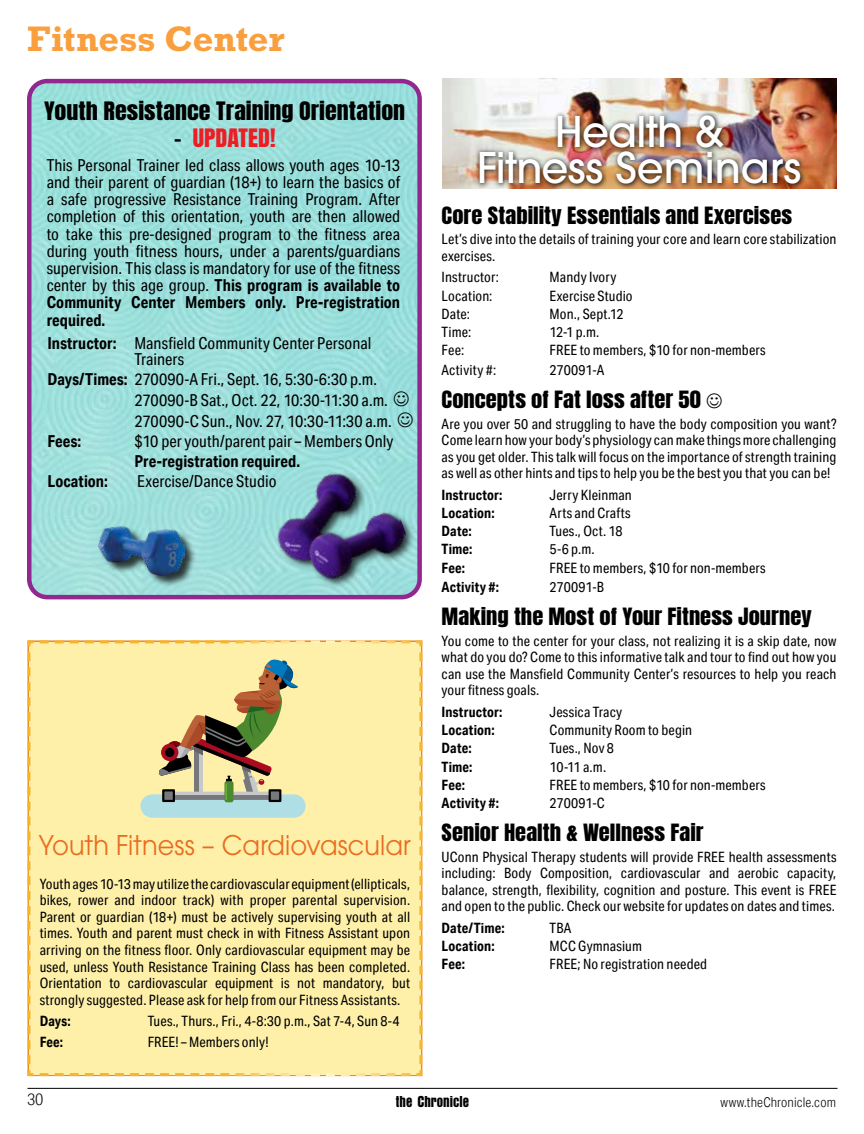
<style>
.page{position:relative;width:864px;height:1134px;background:#fff}
.page>*{position:absolute;margin:0;border:0;box-sizing:border-box;transform-origin:0 0}
.t1{font:500 42px/36px "ITC Avant Garde Pro";letter-spacing:-.01em;color:#fff;text-align:center}
.t2{font:700 36px "Rockwell Std";color:#f99f3d}
.t3{font:27px "ITC Avant Garde Pro";color:#e86d1f;scale:.95 1}
.t4{font:21.6px "Anton";color:#000;scale:1.11 1}
.t5{font:21.6px "Anton";color:#ed1d24;scale:1.11 1}
.t6{font:20.25px "Anton";color:#000;scale:1.11 1}
.t7{font:16.5px/17.2px "Aktiv Grotesk Cd";letter-spacing:.005em;color:#000}
.t8{font:700 16.5px "Aktiv Grotesk Cd";letter-spacing:.005em;color:#000}
.t9{font:16.5px "Anzeigen Gro";color:#000}
.t10{font:300 16.5px "Aktiv Grotesk Cd";color:#000}
.t11{font:14.25px/16.5px "Aktiv Grotesk Cd";letter-spacing:.01em;color:#000;text-align:justify}
.t12{font:700 14.25px "Aktiv Grotesk Cd";letter-spacing:.01em;color:#000}
.t13{font:300 13.5px "Aktiv Grotesk Cd";letter-spacing:.01em;color:#000}
.s1{color:#000}
.s2{font-weight:700}
</style>
<div class="page">
<hr style="left:27px;top:1088px;width:810px;height:1px;background:#000">
<img style="left:32px;top:84px;width:385px;height:510px">
<div style="left:27px;top:79px;width:395px;height:520px;border:4px solid #92278f;border-radius:18px"></div>
<div style="left:99px;top:527px;width:97px;height:60px;background:#000;opacity:.75"></div>
<img style="left:99px;top:527px;width:85px;height:49px">
<img style="left:261px;top:453px;width:155px;height:147px">
<img style="left:442px;top:79px;width:395px;height:110px">
<img style="left:475px;top:110px;width:332px;height:79px">
<div style="left:27px;top:640px;width:396px;height:437px;background:#fef0a9"></div>
<svg style="left:139px;top:774px;width:1px;height:17px"></svg>
<hr style="left:308px;top:764px;width:3px;height:23px;background:#afdfe4">
<div style="left:152px;top:794px;width:142px;height:24px;background:#afdfe4"></div>
<div style="left:162px;top:789px;width:13px;height:13px;background:#000"></div>
<div style="left:269px;top:789px;width:12px;height:13px;background:#000"></div>
<div style="left:224px;top:781px;width:10px;height:21px;background:#4b882e;border-radius:2px"></div>
<svg style="left:159px;top:658px;width:140px;height:142px"></svg>
<svg style="left:394px;top:392px;width:15px;height:15px"></svg>
<svg style="left:398px;top:413px;width:15px;height:15px"></svg>
<h2 class="t2" style="left:27px;top:18px;width:259px">Fitness Center</h2>
<h3 class="t4" style="left:44px;top:100px;width:327px">Youth Resistance Training Orientation</h3>
<h3 class="t5" style="left:174px;top:127px;width:93px"><span class="s1">-</span> UPDATED!</h3>
<p class="t7" style="left:47px;top:156px;width:355px;text-align:justify">This Personal Trainer led class allows youth ages 10-13 and their parent of guardian (18+) to learn the basics of a safe progressive Resistance Training Program. After completion of this orientation, youth are then allowed to take this pre-designed program to the fitness area during youth fitness hours, under a parents/guardians supervision. This class is mandatory for use of the fitness center by this age group. <span class="s2">This program is available to Community Center Members only. Pre-registration required.</span></p>
<p class="t7" style="left:134px;top:334px;width:238px;line-height:16.5px;text-indent:-87px"><span class="s2">Instructor:</span> Mansfield Community Center Personal<br>Trainers</p>
<p class="t7" style="left:134px;top:368px;width:259px;line-height:21.3px;text-indent:-87px"><span class="s2">Days/Times:</span> 270090-A Fri., Sept. 16, 5:30-6:30 p.m.<br>270090-B Sat., Oct. 22, 10:30-11:30 a.m.<br>270090-C Sun., Nov. 27, 10:30-11:30 a.m.</p>
<p class="t8" style="left:47px;top:431px;width:35px">Fees:</p>
<p class="t7" style="left:134px;top:433px;width:261px">$10 per youth/parent pair – Members Only</p>
<p class="t8" style="left:134px;top:451px;width:167px">Pre-registration required.</p>
<p class="t8" style="left:47px;top:471px;width:62px">Location:</p>
<p class="t7" style="left:137px;top:472px;width:141px">Exercise/Dance Studio</p>
<h3 class="t3" style="left:39px;top:829px;width:393px">Youth Fitness – Cardiovascular</h3>
<p class="t11" style="left:40px;top:876px;width:372px">Youth ages 10-13 may utilize the cardiovascular equipment (ellipticals, bikes, rower and indoor track) with proper parental supervision.<br>Parent or guardian (18+) must be actively supervising youth at all times. Youth and parent must check in with Fitness Assistant upon arriving on the fitness floor. Only cardiovascular equipment may be used, unless Youth Resistance Training Class has been completed.<br>Orientation to cardiovascular equipment is not mandatory, but strongly suggested. Please ask for help from our Fitness Assistants.</p>
<p class="t12" style="left:40px;top:1012px;width:32px">Days:</p>
<p class="t11" style="left:148px;top:1013px;width:254px">Tues., Thurs., Fri., 4-8:30 p.m., Sat 7-4, Sun 8-4</p>
<p class="t12" style="left:40px;top:1033px;width:25px">Fee:</p>
<p class="t11" style="left:148px;top:1033px;width:122px">FREE! – Members only!</p>
<h1 class="t1" style="left:477px;top:113px;width:326px">Health &amp;<br>Fitness Seminars</h1>
<h3 class="t6" style="left:442px;top:205px;width:317px">Core Stability Essentials and Exercises</h3>
<p class="t11" style="left:442px;top:231px;width:396px">Let’s dive into the details of training your core and learn core stabilization exercises.</p>
<p class="t11" style="left:442px;top:269px;width:59px">Instructor:</p>
<p class="t11" style="left:550px;top:269px;width:68px">Mandy Ivory</p>
<p class="t11" style="left:442px;top:287px;width:52px">Location:</p>
<p class="t11" style="left:550px;top:287px;width:85px">Exercise Studio</p>
<p class="t11" style="left:442px;top:305px;width:30px">Date:</p>
<p class="t11" style="left:550px;top:305px;width:75px">Mon., Sept.12</p>
<p class="t11" style="left:442px;top:324px;width:31px">Time:</p>
<p class="t11" style="left:550px;top:324px;width:51px">12-1 p.m.</p>
<p class="t11" style="left:442px;top:342px;width:24px">Fee:</p>
<p class="t11" style="left:550px;top:342px;width:217px">FREE to members, $10 for non-members</p>
<p class="t11" style="left:442px;top:362px;width:56px">Activity #:</p>
<p class="t11" style="left:550px;top:362px;width:56px">270091-A</p>
<h3 class="t6" style="left:442px;top:389px;width:235px">Concepts of Fat loss after 50</h3>
<p class="t11" style="left:442px;top:415px;width:396px">Are you over 50 and struggling to have the body composition you want?<br>Come learn how your body’s physiology can make things more challenging as you get older. This talk will focus on the importance of strength training as well as other hints and tips to help you be the best you that you can be!</p>
<p class="t12" style="left:442px;top:486px;width:62px">Instructor:</p>
<p class="t11" style="left:550px;top:486px;width:84px">Jerry Kleinman</p>
<p class="t12" style="left:442px;top:504px;width:55px">Location:</p>
<p class="t11" style="left:550px;top:504px;width:82px">Arts and Crafts</p>
<p class="t12" style="left:442px;top:522px;width:31px">Date:</p>
<p class="t11" style="left:550px;top:523px;width:75px">Tues., Oct. 18</p>
<p class="t12" style="left:442px;top:540px;width:32px">Time:</p>
<p class="t11" style="left:550px;top:541px;width:47px">5-6 p.m.</p>
<p class="t12" style="left:442px;top:559px;width:25px">Fee:</p>
<p class="t11" style="left:550px;top:559px;width:217px">FREE to members, $10 for non-members</p>
<p class="t12" style="left:442px;top:578px;width:59px">Activity #:</p>
<p class="t11" style="left:550px;top:579px;width:56px">270091-B</p>
<h3 class="t6" style="left:442px;top:606px;width:335px">Making the Most of Your Fitness Journey</h3>
<p class="t11" style="left:442px;top:632px;width:396px">You come to the center for your class, not realizing it is a skip date, now what do you do? Come to this informative talk and tour to find out how you can use the Mansfield Community Center’s resources to help you reach your fitness goals.</p>
<p class="t12" style="left:442px;top:703px;width:62px">Instructor:</p>
<p class="t11" style="left:550px;top:703px;width:74px">Jessica Tracy</p>
<p class="t12" style="left:442px;top:721px;width:55px">Location:</p>
<p class="t11" style="left:550px;top:722px;width:144px">Community Room to begin</p>
<p class="t12" style="left:442px;top:740px;width:31px">Date:</p>
<p class="t11" style="left:550px;top:740px;width:66px">Tues., Nov 8</p>
<p class="t12" style="left:442px;top:758px;width:32px">Time:</p>
<p class="t11" style="left:550px;top:758px;width:58px">10-11 a.m.</p>
<p class="t12" style="left:442px;top:776px;width:25px">Fee:</p>
<p class="t11" style="left:550px;top:776px;width:217px">FREE to members, $10 for non-members</p>
<p class="t12" style="left:442px;top:794px;width:59px">Activity #:</p>
<p class="t11" style="left:550px;top:795px;width:57px">270091-C</p>
<h3 class="t6" style="left:442px;top:822px;width:238px">Senior Health &amp; Wellness Fair</h3>
<p class="t11" style="left:442px;top:848px;width:396px">UConn Physical Therapy students will provide FREE health assessments including: Body Composition, cardiovascular and aerobic capacity, balance, strength, flexibility, cognition and posture. This event is FREE and open to the public. Check our website for updates on dates and times.</p>
<p class="t12" style="left:442px;top:919px;width:65px">Date/Time:</p>
<p class="t11" style="left:550px;top:919px;width:23px">TBA</p>
<p class="t12" style="left:442px;top:937px;width:55px">Location:</p>
<p class="t11" style="left:550px;top:937px;width:94px">MCC Gymnasium</p>
<p class="t12" style="left:442px;top:955px;width:25px">Fee:</p>
<p class="t11" style="left:550px;top:956px;width:159px">FREE; No registration needed</p>
<p class="t10" style="left:27px;top:1090px;width:18px">30</p>
<p class="t9" style="left:396px;top:1093px;width:75px">the Chronicle</p>
<p class="t13" style="left:721px;top:1095px;width:117px">www.theChronicle.com</p>
</div>
